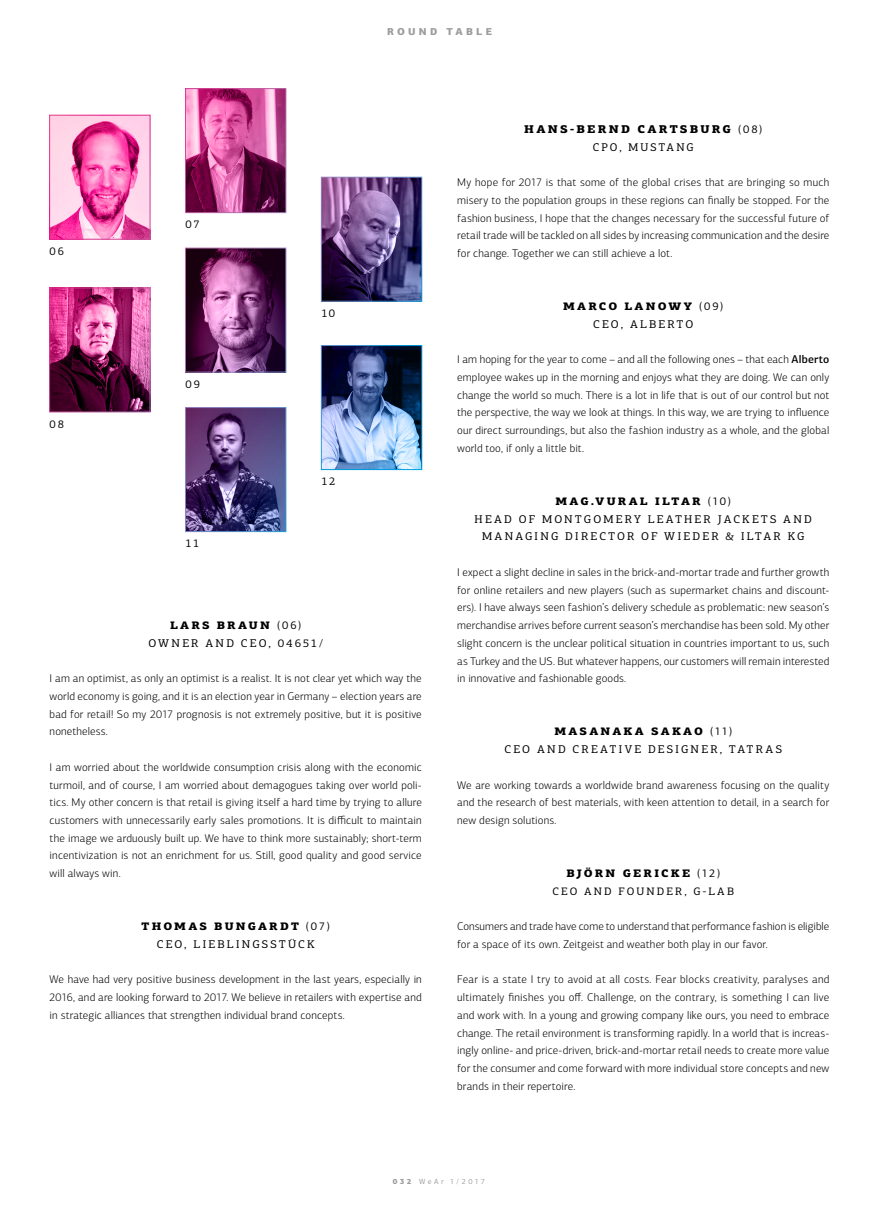
<style>
.page{position:relative;width:879px;height:1205px;background:#fff}
.page>*{position:absolute;margin:0;border:0;box-sizing:border-box;transform-origin:0 0}
.t1{font:300 11.25px/17.8px "PF Centro Sans Pro";letter-spacing:.01em;color:#000;text-align:justify}
.t2{font:11.25px/17.8px "PF Centro Slab Pro";letter-spacing:.19em;color:#000;text-align:center}
.t3{font:900 11.25px/17.8px "PF Centro Slab Pro";letter-spacing:.19em;color:#000;text-align:center}
.t4{font:900 10.88px "PF Centro Slab Pro";letter-spacing:.2em;color:#000}
.t5{font:10.88px/17.8px "PF Centro Slab Pro";letter-spacing:.195em;color:#000;text-align:center}
.t6{font:900 10px "PF Centro Sans Pro";letter-spacing:.325em;color:#9d9d9c}
.t7{font:7.5px "PF Centro Sans Pro";letter-spacing:.315em;color:#9d9d9c}
.s1{font-family:"PF Centro Sans Pro";font-weight:400}
.s2{font-weight:400}
.s3{font-family:"PF Centro Sans Pro";font-weight:400;font-size:11.25px}
.s4{font-weight:500}
.s5{font-weight:900}
.s6{font-family:"PF Centro Sans Pro";font-size:11.25px}
</style>
<div class="page">
<img style="left:51px;top:117px;width:97px;height:120px">
<div style="left:49px;top:115px;width:101px;height:124px;border:1px solid #fff"></div>
<img style="left:187px;top:250px;width:97px;height:120px">
<img style="left:187px;top:409px;width:97px;height:121px">
<img style="left:323px;top:347px;width:97px;height:121px">
<img style="left:323px;top:179px;width:97px;height:120px">
<img style="left:51px;top:290px;width:97px;height:120px">
<img style="left:187px;top:90px;width:97px;height:121px">
<p class="t2" style="left:50px;top:242px;width:16px">06</p>
<p class="t2" style="left:50px;top:415px;width:16px">08</p>
<p class="t2" style="left:185px;top:215px;width:16px">07</p>
<p class="t2" style="left:185px;top:375px;width:16px">09</p>
<p class="t2" style="left:321px;top:304px;width:15px">10</p>
<p class="t2" style="left:321px;top:472px;width:16px">12</p>
<p class="t6" style="left:387px;top:25px;width:107px">ROUND TABLE</p>
<p class="t3" style="left:524px;top:120px;width:240px">HANS-BERND CARTSBURG <span class="s1">(08)<br></span><span class="s2">CPO, MUSTANG</span></p>
<p class="t1" style="left:457px;top:173px;width:374px">My hope for 2017 is that some of the global crises that are bringing so much misery to the population groups in these regions can finally be stopped. For the fashion business, I hope that the changes necessary for the successful future of retail trade will be tackled on all sides by increasing communication and the desire for change. Together we can still achieve a lot.</p>
<p class="t4" style="left:563px;top:299px;width:162px">MARCO LANOWY <span class="s3">(09)</span></p>
<p class="t2" style="left:593px;top:315px;width:102px">CEO, ALBERTO</p>
<p class="t1" style="left:457px;top:351px;width:374px">I am hoping for the year to come – and all the following ones – that each <span class="s4">Alberto </span>employee wakes up in the morning and enjoys what they are doing. We can only change the world so much. There is a lot in life that is out of our control but not the perspective, the way we look at things. In this way, we are trying to influence our direct surroundings, but also the fashion industry as a whole, and the global world too, if only a little bit.</p>
<p class="t2" style="left:185px;top:534px;width:15px">11</p>
<p class="t4" style="left:170px;top:618px;width:133px">LARS BRAUN <span class="s3">(06)</span></p>
<p class="t2" style="left:148px;top:634px;width:176px">OWNER AND CEO, 04651/</p>
<p class="t1" style="left:50px;top:669px;width:374px">I am an optimist, as only an optimist is a realist. It is not clear yet which way the world economy is going, and it is an election year in Germany – election years are bad for retail! So my 2017 prognosis is not extremely positive, but it is positive nonetheless.</p>
<p class="t1" style="left:50px;top:758px;width:374px">I am worried about the worldwide consumption crisis along with the economic turmoil, and of course, I am worried about demagogues taking over world poli&shy;tics. My other concern is that retail is giving itself a hard time by trying to allure customers with unnecessarily early sales promotions. It is difficult to maintain the image we arduously built up. We have to think more sustainably; short-term incentivization is not an enrichment for us. Still, good quality and good service will always win.</p>
<p class="t4" style="left:142px;top:919px;width:190px">THOMAS BUNGARDT <span class="s3">(07)</span></p>
<p class="t2" style="left:157px;top:935px;width:159px">CEO, LIEBLINGSSTÜCK</p>
<p class="t1" style="left:50px;top:971px;width:374px">We have had very positive business development in the last years, especially in 2016, and are looking forward to 2017. We believe in retailers with expertise and in strategic alliances that strengthen individual brand concepts.</p>
<p class="t4" style="left:555px;top:494px;width:177px">MAG.VURAL ILTAR <span class="s3">(10)</span></p>
<p class="t2" style="left:475px;top:510px;width:339px">HEAD OF MONTGOMERY LEATHER JACKETS AND<br>MANAGING DIRECTOR OF WIEDER &amp; ILTAR KG</p>
<p class="t1" style="left:457px;top:563px;width:374px">I expect a slight decline in sales in the brick-and-mortar trade and further growth for online retailers and new players (such as supermarket chains and discount&shy;ers). I have always seen fashion’s delivery schedule as problematic: new season’s merchandise arrives before current season’s merchandise has been sold. My other slight concern is the unclear political situation in countries important to us, such as Turkey and the US. But whatever happens, our customers will remain interested in innovative and fashionable goods.</p>
<p class="t4" style="left:554px;top:724px;width:179px">MASANAKA SAKAO <span class="s3">(11)</span></p>
<p class="t2" style="left:504px;top:740px;width:279px">CEO AND CREATIVE DESIGNER, TATRAS</p>
<p class="t1" style="left:457px;top:776px;width:374px">We are working towards a worldwide brand awareness focusing on the quality and the research of best materials, with keen attention to detail, in a search for new design solutions.</p>
<p class="t5" style="left:552px;top:864px;width:183px"><span class="s5">BJÖRN GERICKE</span> <span class="s6">(12)<br></span>CEO AND FOUNDER, G-LAB</p>
<p class="t1" style="left:457px;top:918px;width:374px">Consumers and trade have come to understand that performance fashion is eligible for a space of its own. Zeitgeist and weather both play in our favor.</p>
<p class="t1" style="left:457px;top:971px;width:374px">Fear is a state I try to avoid at all costs. Fear blocks creativity, paralyses and ultimately finishes you off. Challenge, on the contrary, is something I can live and work with. In a young and growing company like ours, you need to embrace change. The retail environment is transforming rapidly. In a world that is increas&shy;ingly online- and price-driven, brick-and-mortar retail needs to create more value for the consumer and come forward with more individual store concepts and new brands in their repertoire.</p>
<p class="t7" style="left:393px;top:1177px;width:94px"><span class="s5">032</span> WeAr 1/2017</p>
</div>
